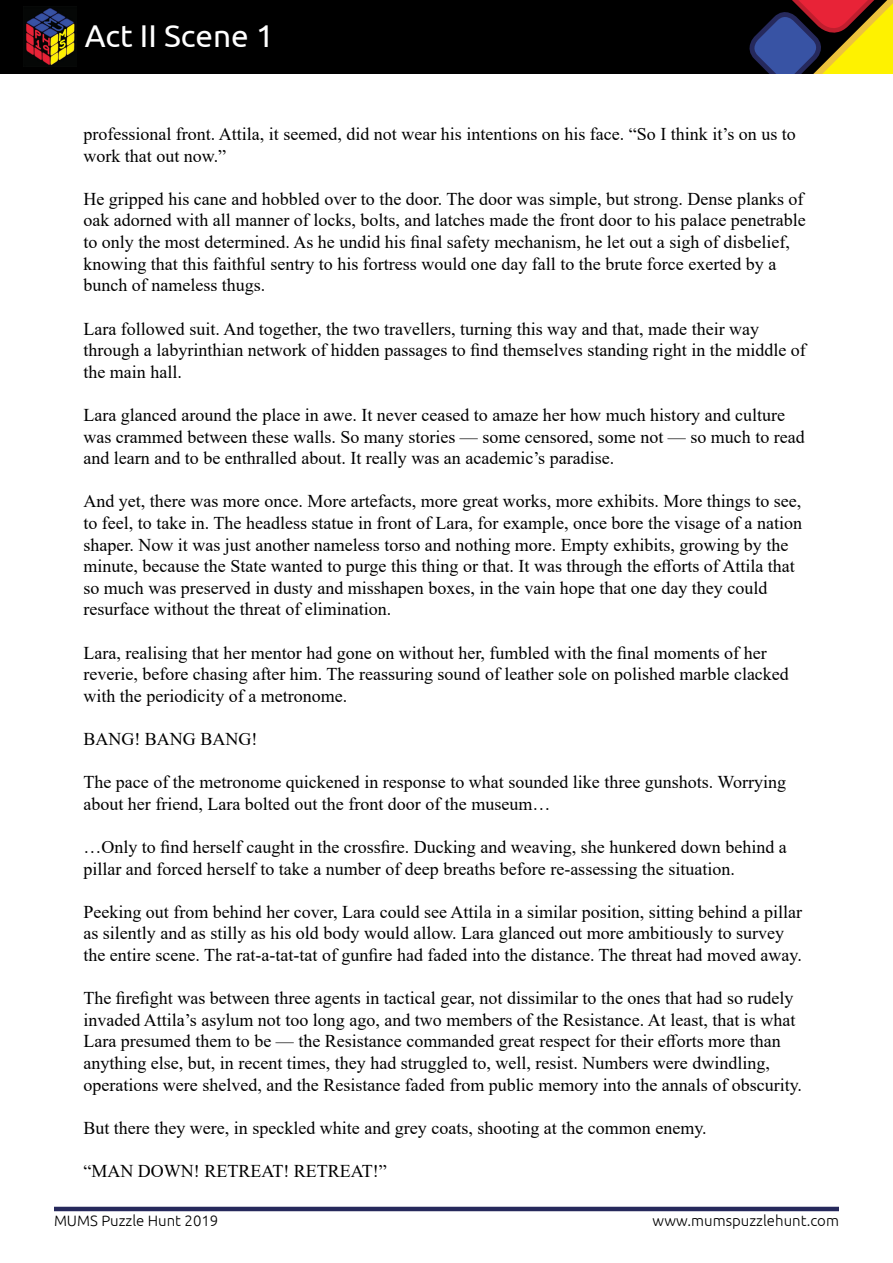
<style>
.page{position:relative;width:893px;height:1263px;background:#fff}
.page>*{position:absolute;margin:0;border:0;box-sizing:border-box;transform-origin:0 0}
.t1{font:31.5px "Ubuntu";color:#fff}
.t2{font:18px/21.6px "Times New Roman";color:#000}
.t3{font:300 15px "Ubuntu";color:#000}
</style>
<div class="page">
<div style="left:0;top:0;width:893px;height:73px;background:#000"></div>
<svg style="left:749px;top:0;width:144px;height:73px"></svg>
<img style="left:26px;top:8px;width:49px;height:57px">
<hr style="left:54px;top:1207px;width:785px;height:4px;background:#26295c">
<p class="t1" style="left:85px;top:17px;width:191px">Act II Scene 1</p>
<p class="t2" style="left:83px;top:123px;width:714px">professional front. Attila, it seemed, did not wear his intentions on his face. “So I think it’s on us to work that out now.”</p>
<p class="t2" style="left:83px;top:187px;width:724px">He gripped his cane and hobbled over to the door. The door was simple, but strong. Dense planks of oak adorned with all manner of locks, bolts, and latches made the front door to his palace penetrable to only the most determined. As he undid his final safety mechanism, he let out a sigh of disbelief, knowing that this faithful sentry to his fortress would one day fall to the brute force exerted by a bunch of nameless thugs.</p>
<p class="t2" style="left:83px;top:317px;width:724px">Lara followed suit. And together, the two travellers, turning this way and that, made their way through a labyrinthian network of hidden passages to find themselves standing right in the middle of the main hall.</p>
<p class="t2" style="left:83px;top:403px;width:723px">Lara glanced around the place in awe. It never ceased to amaze her how much history and culture was crammed between these walls. So many stories — some censored, some not — so much to read and learn and to be enthralled about. It really was an academic’s paradise.</p>
<p class="t2" style="left:83px;top:490px;width:720px">And yet, there was more once. More artefacts, more great works, more exhibits. More things to see, to feel, to take in. The headless statue in front of Lara, for example, once bore the visage of a nation shaper. Now it was just another nameless torso and nothing more. Empty exhibits, growing by the minute, because the State wanted to purge this thing or that. It was through the efforts of Attila that so much was preserved in dusty and misshapen boxes, in the vain hope that one day they could resurface without the threat of elimination.</p>
<p class="t2" style="left:83px;top:641px;width:707px">Lara, realising that her mentor had gone on without her, fumbled with the final moments of her reverie, before chasing after him. The reassuring sound of leather sole on polished marble clacked with the periodicity of a metronome.</p>
<p class="t2" style="left:83px;top:727px;width:175px">BANG! BANG BANG!</p>
<p class="t2" style="left:83px;top:771px;width:704px">The pace of the metronome quickened in response to what sounded like three gunshots. Worrying about her friend, Lara bolted out the front door of the museum…</p>
<p class="t2" style="left:83px;top:835px;width:705px">…Only to find herself caught in the crossfire. Ducking and weaving, she hunkered down behind a pillar and forced herself to take a number of deep breaths before re-assessing the situation.</p>
<p class="t2" style="left:83px;top:900px;width:720px">Peeking out from behind her cover, Lara could see Attila in a similar position, sitting behind a pillar as silently and as stilly as his old body would allow. Lara glanced out more ambitiously to survey the entire scene. The rat-a-tat-tat of gunfire had faded into the distance. The threat had moved away.</p>
<p class="t2" style="left:83px;top:987px;width:720px">The firefight was between three agents in tactical gear, not dissimilar to the ones that had so rudely invaded Attila’s asylum not too long ago, and two members of the Resistance. At least, that is what Lara presumed them to be — the Resistance commanded great respect for their efforts more than anything else, but, in recent times, they had struggled to, well, resist. Numbers were dwindling, operations were shelved, and the Resistance faded from public memory into the annals of obscurity.</p>
<p class="t2" style="left:83px;top:1116px;width:625px">But there they were, in speckled white and grey coats, shooting at the common enemy.</p>
<p class="t2" style="left:83px;top:1159px;width:305px">“MAN DOWN! RETREAT! RETREAT!”</p>
<p class="t3" style="left:54px;top:1211px;width:166px">MUMS Puzzle Hunt 2019</p>
<p class="t3" style="left:652px;top:1211px;width:188px">www.mumspuzzlehunt.com</p>
</div>
